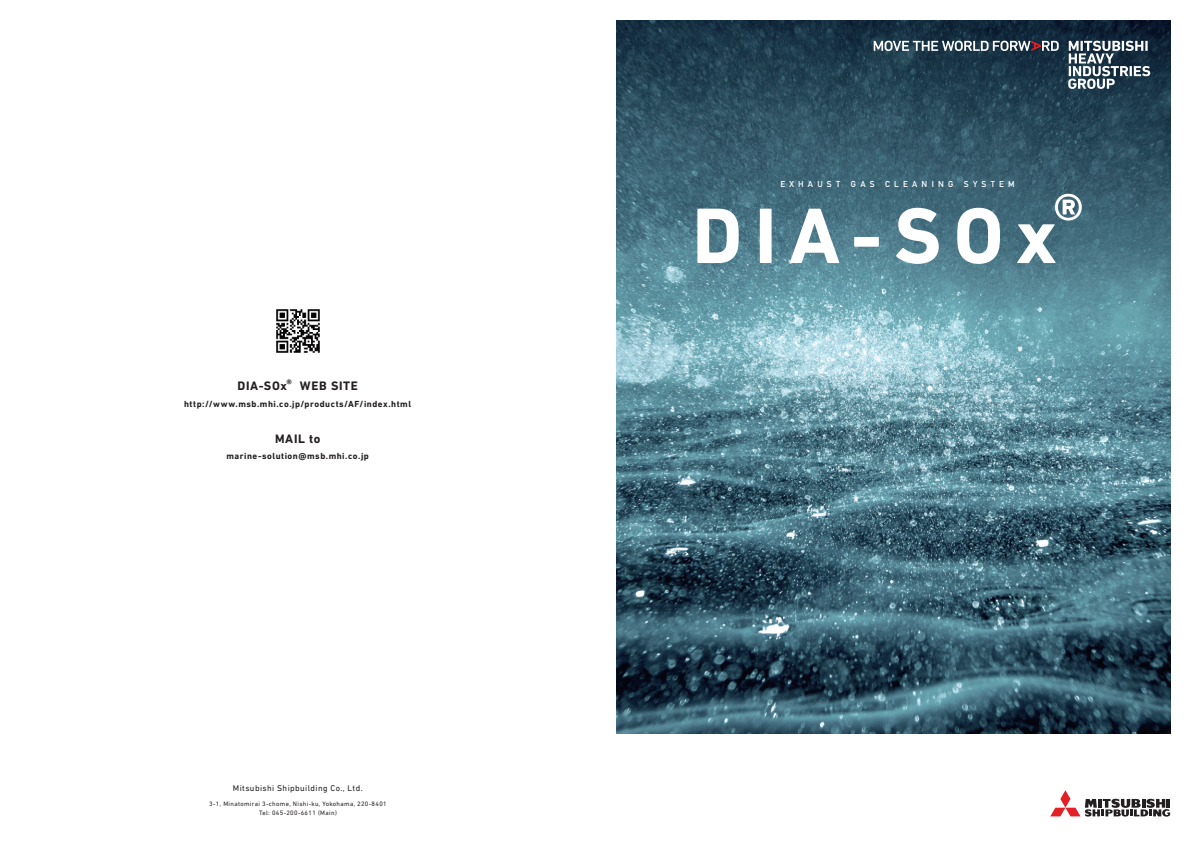
<style>
.page{position:relative;width:1191px;height:842px;background:#fff}
.page>*{position:absolute;margin:0;border:0;box-sizing:border-box;transform-origin:0 0}
.t1{font:700 80px "DIN Next LT Pro";letter-spacing:.15em;color:#fff}
.t2{font:700 12.5px "DIN Next LT Pro";letter-spacing:.055em;color:#231f20}
.t3{font:700 9px "DIN Next LT Pro";letter-spacing:.06em;color:#231f20}
.t4{font:8.5px "DIN Next LT Pro";letter-spacing:.05em;color:#231f20}
.t5{font:700 8.5px "DIN Alternate";letter-spacing:.5em;color:#fff}
.t6{font:6.5px/9px "DIN Next LT Pro";letter-spacing:.05em;color:#231f20;text-align:center}
</style>
<div class="page">
<img style="left:616px;top:21px;width:554px;height:713px">
<svg style="left:1068px;top:41px;width:82px;height:48px"></svg>
<svg style="left:873px;top:41px;width:185px;height:10px"></svg>
<img style="left:276px;top:309px;width:44px;height:44px">
<svg style="left:1050px;top:790px;width:120px;height:27px"></svg>
<h2 class="t2" style="left:237px;top:379px;width:122px">DIA-SOx® WEB SITE</h2>
<p class="t3" style="left:184px;top:398px;width:228px">http://www.msb.mhi.co.jp/products/AF/index.html</p>
<h2 class="t2" style="left:275px;top:432px;width:47px">MAIL to</h2>
<p class="t3" style="left:226px;top:450px;width:144px">marine-solution@msb.mhi.co.jp</p>
<p class="t4" style="left:233px;top:783px;width:131px">Mitsubishi Shipbuilding Co., Ltd.</p>
<p class="t6" style="left:209px;top:799px;width:179px">3-1, Minatomirai 3-chome, Nishi-ku, Yokohama, 220-8401<br>Tel: 045-200-6611 (Main)</p>
<p class="t5" style="left:780px;top:178px;width:236px">EXHAUST GAS CLEANING SYSTEM</p>
<h1 class="t1" style="left:692px;top:189px;width:393px">DIA-SOx<sup>®</sup></h1>
</div>
